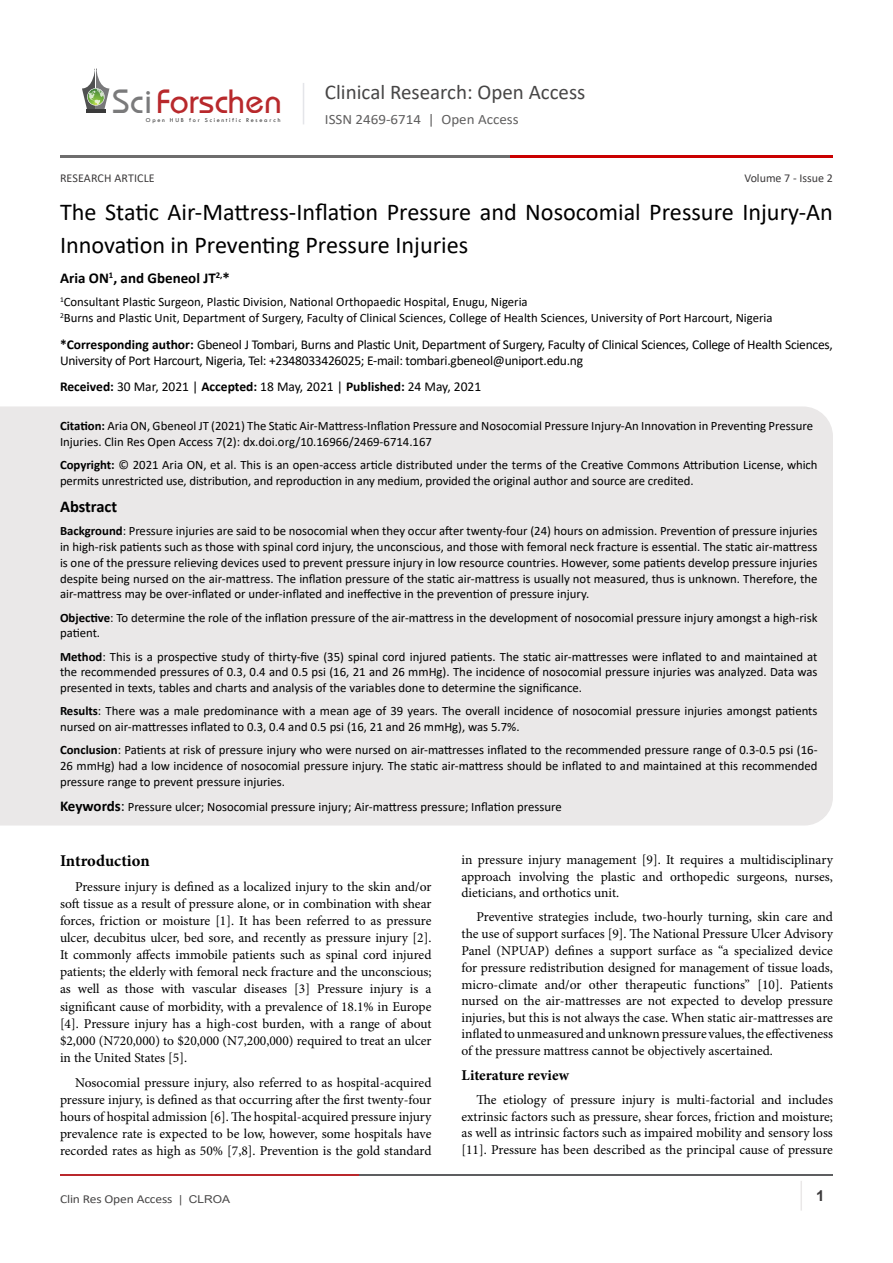
<style>
.page{position:relative;width:893px;height:1263px;background:#fff}
.page>*{position:absolute;margin:0;border:0;box-sizing:border-box;transform-origin:0 0}
.t1{font:35.1px "Opal";color:#b8292c}
.t2{font:24.15px/33px "Calibri";color:#000}
.t3{font:21px "Calibri";color:#474646}
.heading_1{font:700 16.5px "Minion Pro";letter-spacing:-.005em;color:#000}
.t4{font:700 16.5px "Calibri";color:#000}
.t5{font:700 15px "Calibri";color:#000}
.heading_1_1{font:700 15px "Minion Pro";color:#000}
.t6{font:700 15px "Arial";color:#3c3a3b}
.t7{font:14.25px "Calibri";color:#605f5f;scale:1.05 1}
.t8{font:13.5px/17.1px "Minion Pro";color:#000;text-align:justify}
.t9{font:13.5px/16.5px "Calibri";letter-spacing:-.02em;color:#000}
.t10{font:13.5px "Calibri";color:#000}
.t11{font:12.75px/15.8px "Calibri";color:#000}
.t12{font:12.15px "Calibri";letter-spacing:-.01em;color:#474646;scale:1.11 1}
.t13{font:12px "Calibri";color:#3c3a3b}
.t14{font:6.15px "Tw Cen";letter-spacing:.28em;color:#3a3a3a}
.s1{color:#7a7a7b}
.s2{font-weight:700}
.s3{font-weight:700;font-size:15px}
.s4{font-size:15px}
.s5{font-family:"Arial";font-size:10.8px}
</style>
<div class="page">
<hr style="left:86px;top:109px;width:19px;height:4px;background:#3a3a3a">
<svg style="left:82px;top:68px;width:27px;height:41px"></svg>
<hr style="left:303px;top:83px;width:1px;height:41px;background:#e4e5e9">
<hr style="left:800px;top:1181px;width:2px;height:29px;background:#eae8e8">
<hr style="left:60px;top:1174px;width:300px;height:2px;background:#b9282c">
<hr style="left:359px;top:1174px;width:474px;height:2px;background:#5d5e60">
<hr style="left:60px;top:155px;width:535px;height:2px;background:#6e6d6d">
<hr style="left:511px;top:155px;width:322px;height:2px;background:#ca0000">
<div style="left:0;top:406px;width:833px;height:419px;background:#eae8e8"></div>
<h1 class="t1" style="left:113px;top:80px;width:171px"><span class="s1">Sci</span>Forschen</h1>
<p class="t14" style="left:146px;top:116px;width:136px">Open HUB for Scientific Research</p>
<h3 class="t3" style="left:325px;top:77px;width:262px">Clinical Research: Open Access</h3>
<p class="t7" style="left:325px;top:110px;width:186px">ISSN 2469-6714 | Open Access</p>
<p class="t13" style="left:744px;top:170px;width:90px">Volume 7 - Issue 2</p>
<p class="t13" style="left:60px;top:170px;width:96px">RESEARCH ARTICLE</p>
<p class="t2" style="left:60px;top:195px;width:774px">The Static Air-Mattress-Inflation Pressure and Nosocomial Pressure Injury-An<br>Innovation in Preventing Pressure Injuries</p>
<p class="t5" style="left:60px;top:267px;width:171px">Aria ON<sup>1</sup>, and Gbeneol JT<sup>2,</sup>*</p>
<p class="t11" style="left:60px;top:294px;width:469px"><sup>1</sup>Consultant Plastic Surgeon, Plastic Division, National Orthopaedic Hospital, Enugu, Nigeria</p>
<p class="t11" style="left:60px;top:309px;width:714px"><sup>2</sup>Burns and Plastic Unit, Department of Surgery, Faculty of Clinical Sciences, College of Health Sciences, University of Port Harcourt, Nigeria</p>
<p class="t9" style="left:60px;top:335px;width:774px"><span class="s2">*Corresponding author:</span> Gbeneol J Tombari, Burns and Plastic Unit, Department of Surgery, Faculty of Clinical Sciences, College of Health Sciences,<br>University of Port Harcourt, Nigeria, Tel: +2348033426025; E-mail: tombari.gbeneol@uniport.edu.ng</p>
<p class="t10" style="left:60px;top:377px;width:423px"><span class="s2">Received:</span> 30 Mar, 2021 | <span class="s2">Accepted:</span> 18 May, 2021 | <span class="s2">Published:</span> 24 May, 2021</p>
<p class="t11" style="left:60px;top:418px;width:755px"><span class="s2">Citation:</span> Aria ON, Gbeneol JT (2021) The Static Air-Mattress-Inflation Pressure and Nosocomial Pressure Injury-An Innovation in Preventing Pressure<br>Injuries. Clin Res Open Access 7(2): dx.doi.org/10.16966/2469-6714.167</p>
<p class="t11" style="left:60px;top:457px;width:759px"><span class="s2">Copyright:</span> © 2021 Aria ON, et al. This is an open-access article distributed under the terms of the Creative Commons Attribution License, which permits unrestricted use, distribution, and reproduction in any medium, provided the original author and source are credited.</p>
<p class="t4" style="left:60px;top:495px;width:59px">Abstract</p>
<p class="t11" style="left:60px;top:523px;width:759px;text-align:justify"><span class="s2">Background</span>: Pressure injuries are said to be nosocomial when they occur after twenty-four (24) hours on admission. Prevention of pressure injuries in high-risk patients such as those with spinal cord injury, the unconscious, and those with femoral neck fracture is essential. The static air-mattress is one of the pressure relieving devices used to prevent pressure injury in low resource countries. However, some patients develop pressure injuries despite being nursed on the air-mattress. The inflation pressure of the static air-mattress is usually not measured, thus is unknown. Therefore, the air-mattress may be over-inflated or under-inflated and ineffective in the prevention of pressure injury.</p>
<p class="t11" style="left:60px;top:609px;width:759px"><span class="s2">Objective</span>: To determine the role of the inflation pressure of the air-mattress in the development of nosocomial pressure injury amongst a high-risk patient.</p>
<p class="t11" style="left:60px;top:648px;width:759px;text-align:justify"><span class="s2">Method</span>: This is a prospective study of thirty-five (35) spinal cord injured patients. The static air-mattresses were inflated to and maintained at the recommended pressures of 0.3, 0.4 and 0.5 psi (16, 21 and 26 mmHg). The incidence of nosocomial pressure injuries was analyzed. Data was presented in texts, tables and charts and analysis of the variables done to determine the significance.</p>
<p class="t11" style="left:60px;top:703px;width:759px"><span class="s2">Results</span>: There was a male predominance with a mean age of 39 years. The overall incidence of nosocomial pressure injuries amongst patients nursed on air-mattresses inflated to 0.3, 0.4 and 0.5 psi (16, 21 and 26 mmHg), was 5.7%.</p>
<p class="t11" style="left:60px;top:742px;width:759px;text-align:justify"><span class="s2">Conclusion</span>: Patients at risk of pressure injury who were nursed on air-mattresses inflated to the recommended pressure range of 0.3-0.5 psi (16- 26 mmHg) had a low incidence of nosocomial pressure injury. The static air-mattress should be inflated to and maintained at this recommended pressure range to prevent pressure injuries.</p>
<p class="t11" style="left:60px;top:799px;width:503px"><span class="s3">Keywords</span><span class="s4">:</span> Pressure ulcer; Nosocomial pressure injury; Air-mattress pressure; Inflation pressure</p>
<p class="heading_1" style="left:60px;top:849px;width:91px">Introduction</p>
<p class="t8" style="left:60px;top:878px;width:373px;text-indent:15px">Pressure injury is defined as a localized injury to the skin and/or soft tissue as a result of pressure alone, or in combination with shear forces, friction or moisture [1]. It has been referred to as pressure ulcer, decubitus ulcer, bed sore, and recently as pressure injury [2].<br>It commonly affects immobile patients such as spinal cord injured patients; the elderly with femoral neck fracture and the unconscious; as well as those with vascular diseases [3] Pressure injury is a significant cause of morbidity, with a prevalence of 18.1% in Europe [4]. Pressure injury has a high-cost burden, with a range of about $2,000 (N720,000) to $20,000 (N7,200,000) required to treat an ulcer in the United States [5].</p>
<p class="t8" style="left:60px;top:1074px;width:373px;text-indent:15px">Nosocomial pressure injury, also referred to as hospital-acquired pressure injury, is defined as that occurring after the first twenty-four hours of hospital admission [6]. The hospital-acquired pressure injury prevalence rate is expected to be low, however, some hospitals have recorded rates as high as 50% [7,8]. Prevention is the gold standard</p>
<p class="t8" style="left:461px;top:852px;width:373px;line-height:16.5px">in pressure injury management [9]. It requires a multidisciplinary approach involving the plastic and orthopedic surgeons, nurses, dieticians, and orthotics unit.</p>
<p class="t8" style="left:461px;top:909px;width:373px;line-height:16.6px;text-indent:15px">Preventive strategies include, two-hourly turning, skin care and the use of support surfaces [9]. The National Pressure Ulcer Advisory Panel (NPUAP) defines a support surface as “a specialized device for pressure redistribution designed for management of tissue loads, micro-climate and/or other therapeutic functions” [10]. Patients nursed on the air-mattresses are not expected to develop pressure injuries, but this is not always the case. When static air-mattresses are inflated to unmeasured and unknown pressure values, the effectiveness of the pressure mattress cannot be objectively ascertained.</p>
<p class="heading_1_1" style="left:461px;top:1065px;width:109px">Literature review</p>
<p class="t8" style="left:461px;top:1092px;width:373px;line-height:16.5px;text-indent:15px">The etiology of pressure injury is multi-factorial and includes extrinsic factors such as pressure, shear forces, friction and moisture; as well as intrinsic factors such as impaired mobility and sensory loss [11]. Pressure has been described as the principal cause of pressure</p>
<p class="t12" style="left:60px;top:1190px;width:155px">Clin Res Open Access <span class="s5">| CLROA</span></p>
<p class="t6" style="left:816px;top:1185px;width:10px">1</p>
</div>
